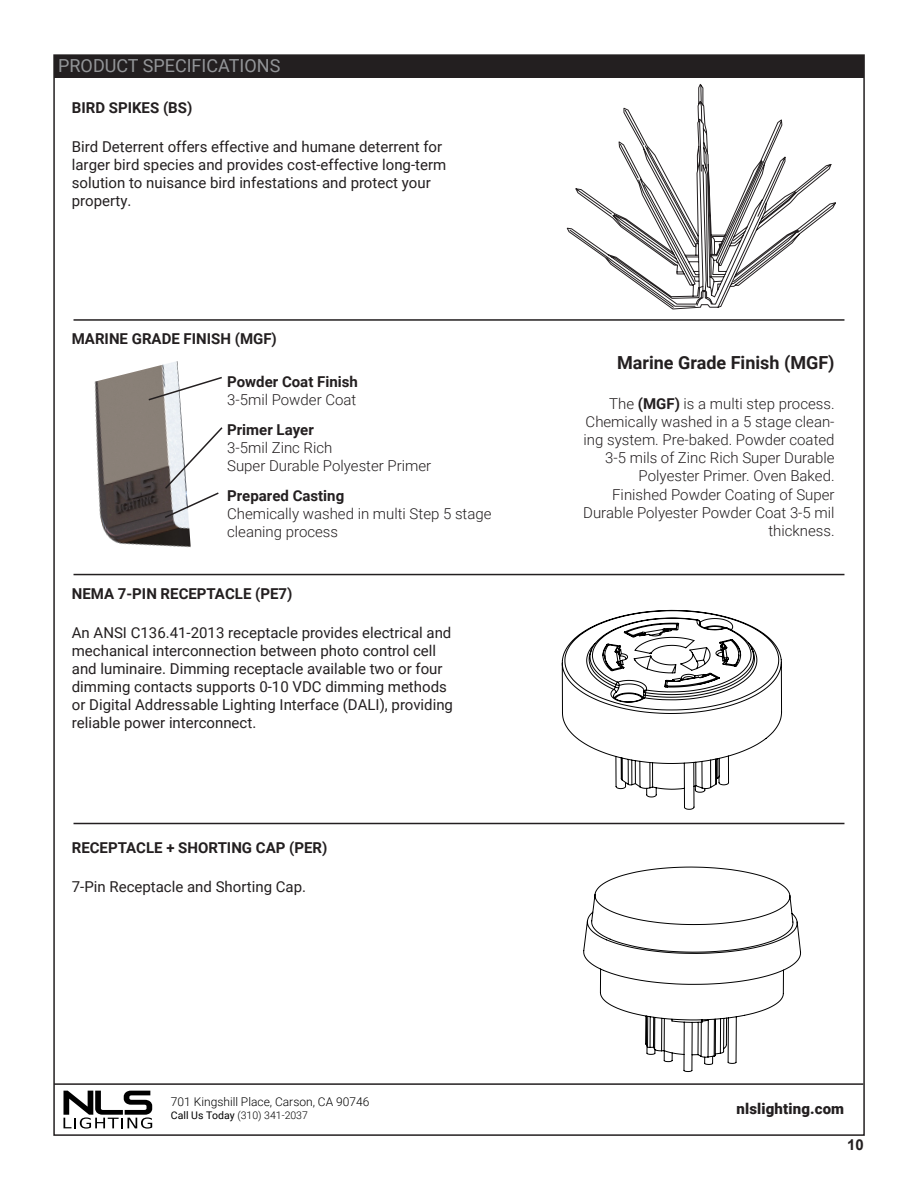
<style>
.page{position:relative;width:918px;height:1188px;background:#fff}
.page>*{position:absolute;margin:0;border:0;box-sizing:border-box;transform-origin:0 0}
.t1{font:700 18px "Roboto";color:#231f20}
.t2{font:18px "Roboto";color:#939598}
.Main_Product_Copy{font:15px/18px "Roboto";color:#231f20}
.t3{font:300 15px/18px "Roboto";color:#231f20;text-align:right}
.t4{font:700 15px "Roboto";color:#231f20}
.t5{font:900 15px "Roboto";letter-spacing:.01em;color:#231f20}
.t6{font:700 15px "Arial";color:#231f20}
.t7{font:300 12px "Roboto";color:#000001}
.t8{font:300 10.5px "Roboto";color:#000001}
.s1{font-weight:700}
.s2{font-weight:400}
</style>
<div class="page">
<svg style="left:63px;top:1091px;width:89px;height:38px"></svg>
<hr style="left:54px;top:1083px;width:809px;height:2px;background:#231f20">
<div style="left:54px;top:55px;width:810px;height:23px;background:#231f20"></div>
<svg style="left:73px;top:361px;width:151px;height:215px"></svg>
<hr style="left:74px;top:319px;width:770px;height:2px;background:#231f20">
<hr style="left:74px;top:574px;width:770px;height:1px;background:#231f20">
<hr style="left:74px;top:823px;width:770px;height:1px;background:#231f20">
<svg style="left:583px;top:866px;width:218px;height:206px"></svg>
<svg style="left:562px;top:610px;width:220px;height:200px"></svg>
<svg style="left:566px;top:84px;width:270px;height:226px"></svg>
<p class="t2" style="left:58px;top:53px;width:224px">PRODUCT SPECIFICATIONS</p>
<p class="t4" style="left:72px;top:97px;width:122px">BIRD SPIKES (BS)</p>
<p class="Main_Product_Copy" style="left:72px;top:137px;width:376px">Bird Deterrent offers effective and humane deterrent for larger bird species and provides cost-effective long-term solution to nuisance bird infestations and protect your property.</p>
<p class="t4" style="left:72px;top:328px;width:207px">MARINE GRADE FINISH (MGF)</p>
<p class="t4" style="left:227px;top:371px;width:132px">Powder Coat Finish</p>
<p class="t3" style="left:227px;top:390px;width:131px">3-5mil Powder Coat</p>
<p class="t4" style="left:227px;top:419px;width:88px">Primer Layer</p>
<p class="t3" style="left:227px;top:438px;width:107px">3-5mil Zinc Rich</p>
<p class="t3" style="left:227px;top:456px;width:206px">Super Durable Polyester Primer</p>
<p class="t4" style="left:227px;top:486px;width:119px">Prepared Casting</p>
<p class="t3" style="left:227px;top:505px;width:266px;text-align:left">Chemically washed in multi Step 5 stage cleaning process</p>
<p class="t4" style="left:72px;top:583px;width:222px">NEMA 7-PIN RECEPTACLE (PE7)</p>
<p class="Main_Product_Copy" style="left:72px;top:623px;width:383px">An ANSI C136.41-2013 receptacle provides electrical and mechanical interconnection between photo control cell and luminaire. Dimming receptacle available two or four dimming contacts supports 0-10 VDC dimming methods or Digital Addressable Lighting Interface (DALI), providing reliable power interconnect.</p>
<p class="t4" style="left:72px;top:837px;width:257px">RECEPTACLE + SHORTING CAP (PER)</p>
<p class="Main_Product_Copy" style="left:72px;top:877px;width:236px">7-Pin Receptacle and Shorting Cap.</p>
<p class="t1" style="left:617px;top:350px;width:219px">Marine Grade Finish (MGF)</p>
<p class="t3" style="left:584px;top:394px;width:253px">The <span class="s1">(MGF)</span> is a multi step process.<br>Chemically washed in a 5 stage clean&shy;ing system. Pre-baked. Powder coated 3-5 mils of Zinc Rich Super Durable Polyester Primer. Oven Baked.</p>
<p class="t3" style="left:583px;top:485px;width:253px">Finished Powder Coating of Super<br>Durable Polyester Powder Coat 3-5 mil thickness.</p>
<p class="t7" style="left:171px;top:1094px;width:200px">701 Kingshill Place, Carson, CA 90746</p>
<p class="t8" style="left:171px;top:1108px;width:138px"><span class="s2">Call Us Today</span> (310) 341-2037</p>
<p class="t5" style="left:737px;top:1099px;width:109px">nlslighting.com</p>
<p class="t6" style="left:847px;top:1134px;width:18px">10</p>
</div>
